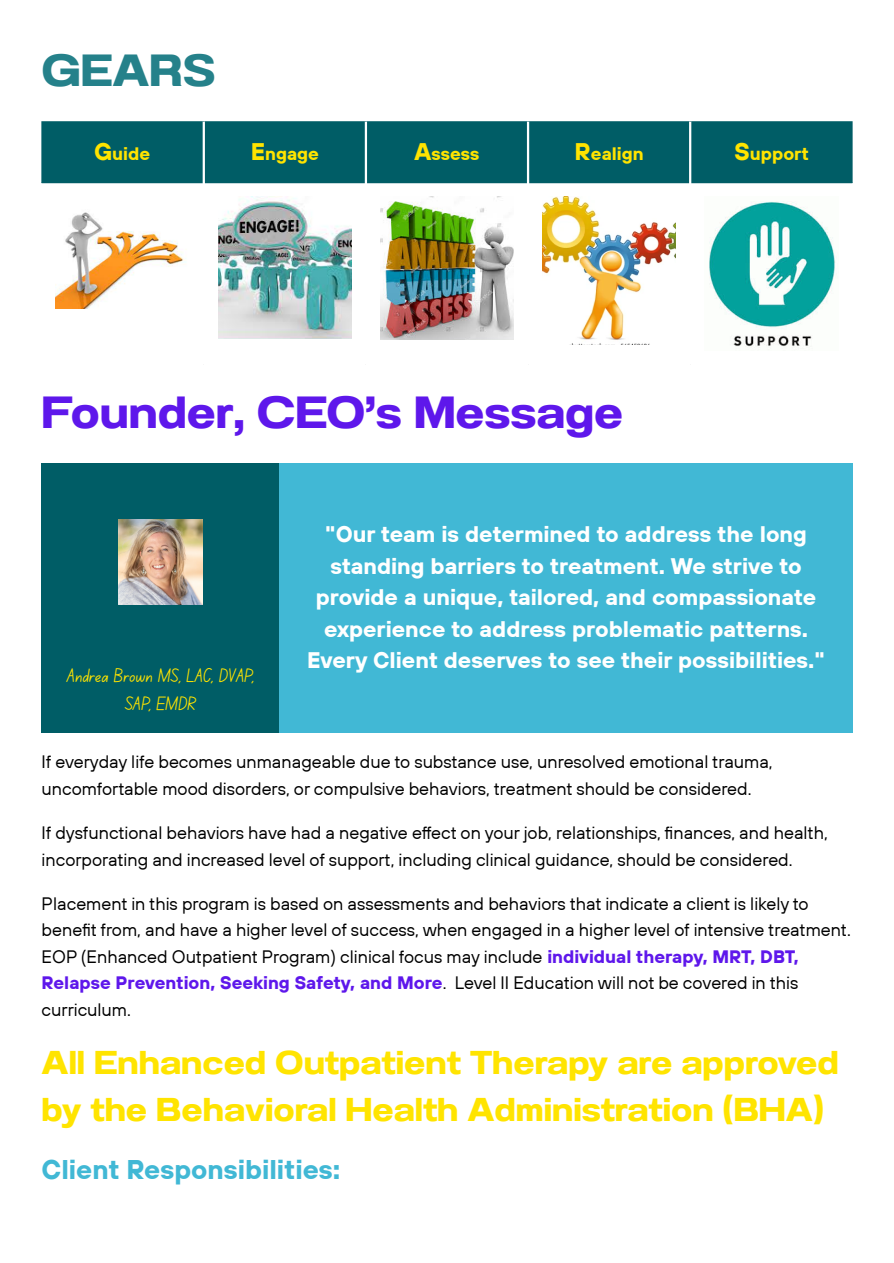
<style>
.page{position:relative;width:894px;height:1263px;background:#fff}
.page>*{position:absolute;margin:0;border:0;box-sizing:border-box;transform-origin:0 0}
.t1{font:45px "Anantason Bold Wd 125";color:#5e17eb}
.t2{font:45px "Anantason Bold Wd 125";color:#25818a}
.t3{font:33px/46.2px "Anantason Bold Wd 125";color:#ffe400}
.t4{font:700 27px "TT Hoves";color:#41b8d5}
.t5{font:700 22.5px/31.5px "TT Hoves";color:#fff;text-align:center}
.t6{font:19.5px/28.2px "Canva School Font";color:#ffe400;text-align:center}
.t7{font:18px/26.4px "TT Hoves";color:#000}
.t8{font:700 18px "TT Hoves";color:#ffe400}
.s1{font-size:24px}
.s2{font-weight:700;color:#5e17eb}
</style>
<div class="page">
<div style="left:42px;top:122px;width:810px;height:60px;background:#005d66"></div>
<img style="left:55px;top:212px;width:129px;height:96px">
<img style="left:218px;top:197px;width:133px;height:141px">
<img style="left:380px;top:197px;width:133px;height:143px">
<img style="left:542px;top:197px;width:133px;height:147px">
<img style="left:709px;top:201px;width:127px;height:146px">
<hr style="left:42px;top:182px;width:810px;height:1px;background:#005d66">
<hr style="left:203px;top:122px;width:2px;height:243px;background:#fff">
<hr style="left:365px;top:122px;width:2px;height:243px;background:#fff">
<hr style="left:527px;top:122px;width:2px;height:243px;background:#fff">
<hr style="left:689px;top:122px;width:2px;height:243px;background:#fff">
<div style="left:42px;top:464px;width:238px;height:269px;background:#005d66"></div>
<div style="left:279px;top:464px;width:573px;height:269px;background:#41b8d5"></div>
<img style="left:118px;top:520px;width:85px;height:84px">
<h1 class="t2" style="left:42px;top:44px;width:175px">GEARS</h1>
<h1 class="t8" style="left:94px;top:142px;width:58px"><span class="s1">G</span>uide</h1>
<h1 class="t8" style="left:251px;top:142px;width:70px"><span class="s1">E</span>ngage</h1>
<h1 class="t8" style="left:414px;top:142px;width:66px"><span class="s1">A</span>ssess</h1>
<h1 class="t8" style="left:574px;top:142px;width:70px"><span class="s1">R</span>ealign</h1>
<h1 class="t8" style="left:734px;top:142px;width:76px"><span class="s1">S</span>upport</h1>
<h1 class="t1" style="left:42px;top:386px;width:583px">Founder, CEO’s Message</h1>
<p class="t6" style="left:67px;top:664px;width:189px">Andrea Brown MS, LAC, DVAP,<br>SAP, EMDR</p>
<p class="t5" style="left:307px;top:518px;width:519px">"Our team is determined to address the long standing barriers to treatment. We strive to provide a unique, tailored, and compassionate experience to address problematic patterns.<br>Every Client deserves to see their possibilities."</p>
<p class="t7" style="left:42px;top:748px;width:732px;line-height:27px">If everyday life becomes unmanageable due to substance use, unresolved emotional trauma, uncomfortable mood disorders, or compulsive behaviors, treatment should be considered.</p>
<p class="t7" style="left:42px;top:819px;width:787px;line-height:27px">If dysfunctional behaviors have had a negative effect on your job, relationships, finances, and health, incorporating and increased level of support, including clinical guidance, should be considered.</p>
<p class="t7" style="left:42px;top:890px;width:810px">Placement in this program is based on assessments and behaviors that indicate a client is likely to benefit from, and have a higher level of success, when engaged in a higher level of intensive treatment.<br>EOP (Enhanced Outpatient Program) clinical focus may include <span class="s2">individual therapy, MRT, DBT, Relapse Prevention, Seeking Safety, and More</span>. Level II Education will not be covered in this curriculum.</p>
<h2 class="t3" style="left:42px;top:1040px;width:798px">All Enhanced Outpatient Therapy are approved by the Behavioral Health Administration (BHA)</h2>
<h3 class="t4" style="left:42px;top:1152px;width:300px">Client Responsibilities:</h3>
</div>
